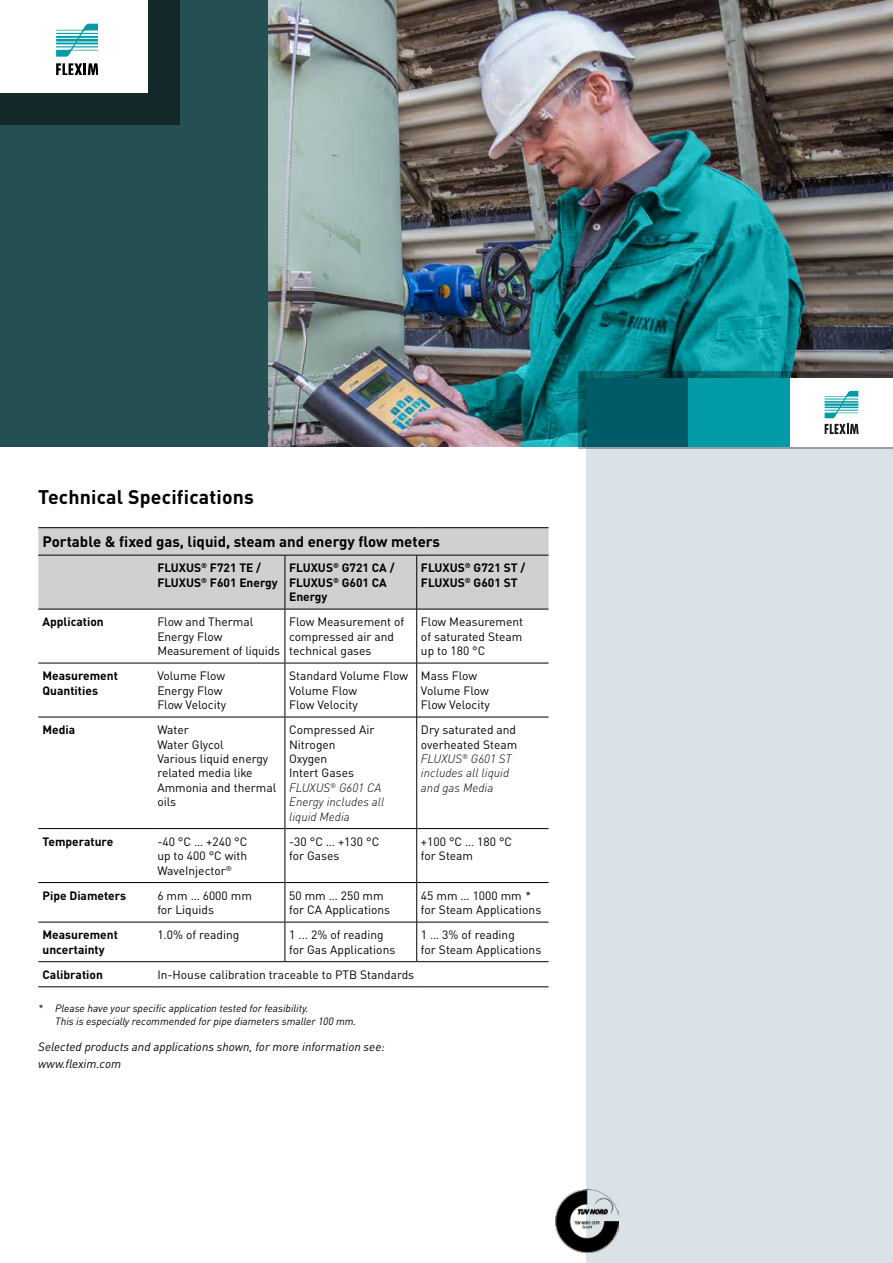
<style>
.page{position:relative;width:893px;height:1263px;background:#fff}
.page>*{position:absolute;margin:0;border:0;box-sizing:border-box;transform-origin:0 0}
.t1{font:700 19.5px "DIN Pro";letter-spacing:.01em;color:#000}
.Aufzählung{font:700 15px "DIN Pro";color:#000}
.Aufzählung-2{font:12px/14.4px "DIN Pro";color:#000}
.Aufzählung-3{font:700 12px/14.4px "DIN Pro";color:#000}
.Aufzählung-4{font:italic 300 12px/14.4px "DIN Pro";color:#000}
.Head_13_pt_bold{font:italic 12px/16.5px "DIN Pro";color:#000}
.t2{font:italic 10.5px/12.6px "DIN Pro";color:#000}
.s1{font-weight:400;font-style:normal}
.s2{font-style:italic}
.s3{color:#fff}
</style>
<div class="page">
<hr style="left:0;top:446px;width:1px;height:817px;background:#f6f8f9">
<div style="left:587px;top:0;width:306px;height:1263px;background:#dae2e7"></div>
<hr style="left:892px;top:489px;width:1px;height:61px;background:#005b68">
<img style="left:556px;top:1189px;width:62px;height:63px">
<div style="left:38px;top:528px;width:511px;height:81px;background:#d0d0d0"></div>
<hr style="left:38px;top:527px;width:115px;height:1px;background:#000">
<hr style="left:153px;top:527px;width:132px;height:1px;background:#000">
<hr style="left:285px;top:527px;width:132px;height:1px;background:#000">
<hr style="left:417px;top:527px;width:132px;height:1px;background:#000">
<hr style="left:38px;top:609px;width:115px;height:1px;background:#000">
<hr style="left:153px;top:609px;width:132px;height:1px;background:#000">
<hr style="left:38px;top:663px;width:115px;height:1px;background:#000">
<hr style="left:153px;top:663px;width:132px;height:1px;background:#000">
<hr style="left:285px;top:663px;width:131px;height:1px;background:#000">
<hr style="left:417px;top:663px;width:132px;height:1px;background:#000">
<hr style="left:38px;top:717px;width:115px;height:1px;background:#000">
<hr style="left:153px;top:717px;width:132px;height:1px;background:#000">
<hr style="left:285px;top:717px;width:131px;height:1px;background:#000">
<hr style="left:417px;top:717px;width:132px;height:1px;background:#000">
<hr style="left:38px;top:828px;width:115px;height:1px;background:#000">
<hr style="left:153px;top:828px;width:132px;height:1px;background:#000">
<hr style="left:285px;top:828px;width:131px;height:1px;background:#000">
<hr style="left:417px;top:828px;width:132px;height:1px;background:#000">
<hr style="left:38px;top:882px;width:115px;height:1px;background:#000">
<hr style="left:153px;top:882px;width:132px;height:1px;background:#000">
<hr style="left:285px;top:882px;width:131px;height:1px;background:#000">
<hr style="left:417px;top:882px;width:132px;height:1px;background:#000">
<hr style="left:38px;top:922px;width:115px;height:1px;background:#000">
<hr style="left:153px;top:922px;width:132px;height:1px;background:#000">
<hr style="left:285px;top:922px;width:131px;height:1px;background:#000">
<hr style="left:417px;top:922px;width:132px;height:1px;background:#000">
<hr style="left:38px;top:961px;width:115px;height:1px;background:#000">
<hr style="left:153px;top:961px;width:132px;height:1px;background:#000">
<hr style="left:285px;top:961px;width:132px;height:1px;background:#000">
<hr style="left:417px;top:961px;width:132px;height:1px;background:#000">
<hr style="left:38px;top:986px;width:115px;height:1px;background:#000">
<hr style="left:153px;top:986px;width:132px;height:1px;background:#000">
<hr style="left:285px;top:986px;width:132px;height:1px;background:#000">
<hr style="left:417px;top:986px;width:132px;height:1px;background:#000">
<hr style="left:38px;top:555px;width:115px;height:1px;background:#000">
<hr style="left:153px;top:555px;width:132px;height:1px;background:#000">
<hr style="left:285px;top:609px;width:1px;height:54px;background:#000">
<hr style="left:285px;top:663px;width:1px;height:54px;background:#000">
<hr style="left:285px;top:717px;width:1px;height:111px;background:#000">
<hr style="left:285px;top:828px;width:1px;height:54px;background:#000">
<hr style="left:285px;top:882px;width:1px;height:40px;background:#000">
<hr style="left:285px;top:922px;width:1px;height:39px;background:#000">
<hr style="left:416px;top:609px;width:1px;height:54px;background:#000">
<hr style="left:416px;top:663px;width:1px;height:54px;background:#000">
<hr style="left:416px;top:717px;width:1px;height:111px;background:#000">
<hr style="left:416px;top:828px;width:1px;height:54px;background:#000">
<hr style="left:416px;top:882px;width:1px;height:40px;background:#000">
<hr style="left:416px;top:922px;width:1px;height:39px;background:#000">
<hr style="left:285px;top:555px;width:132px;height:1px;background:#000">
<hr style="left:285px;top:555px;width:1px;height:54px;background:#000">
<hr style="left:285px;top:609px;width:132px;height:1px;background:#000">
<hr style="left:417px;top:555px;width:132px;height:1px;background:#000">
<hr style="left:416px;top:555px;width:1px;height:54px;background:#000">
<hr style="left:417px;top:609px;width:132px;height:1px;background:#000">
<img style="left:268px;top:0;width:625px;height:446px">
<div style="left:578px;top:372px;width:315px;height:77px;background:#000;opacity:.3"></div>
<div style="left:587px;top:378px;width:101px;height:68px;background:#005b68"></div>
<div style="left:688px;top:378px;width:102px;height:68px;background:#009ba4"></div>
<div style="left:790px;top:378px;width:103px;height:68px;background:#fff"></div>
<svg style="left:825px;top:391px;width:33px;height:27px"></svg>
<svg style="left:825px;top:424px;width:34px;height:10px"></svg>
<div style="left:0;top:0;width:268px;height:446px;background:#245053"></div>
<div style="left:0;top:0;width:180px;height:125px;background:#122829"></div>
<div style="left:0;top:0;width:148px;height:92px;background:#fff"></div>
<svg style="left:56px;top:24px;width:42px;height:33px"></svg>
<svg style="left:56px;top:63px;width:42px;height:11px"></svg>
<p class="t1" style="left:38px;top:481px;width:217px">Technical Specifications</p>
<p class="Aufzählung" style="left:43px;top:529px;width:399px">Portable &amp; fixed gas, liquid, steam and energy flow meters</p>
<p class="Aufzählung-3" style="left:157px;top:559px;width:122px">FLUXUS<sup>®</sup> F721 TE /<br>FLUXUS<sup>®</sup> F601 Energy</p>
<p class="Aufzählung-3" style="left:289px;top:559px;width:107px">FLUXUS<sup>®</sup> G721 CA /<br>FLUXUS<sup>®</sup> G601 CA<br>Energy</p>
<p class="Aufzählung-3" style="left:421px;top:559px;width:106px">FLUXUS<sup>®</sup> G721 ST /<br>FLUXUS<sup>®</sup> G601 ST</p>
<p class="Aufzählung-3" style="left:43px;top:613px;width:63px">Application</p>
<p class="Aufzählung-2" style="left:157px;top:613px;width:124px">Flow and Thermal<br>Energy Flow<br>Measurement of liquids</p>
<p class="Aufzählung-2" style="left:289px;top:613px;width:117px">Flow Measurement of compressed air and technical gases</p>
<p class="Aufzählung-2" style="left:421px;top:613px;width:104px;text-align:justify">Flow Measurement of saturated Steam up to 180 °C</p>
<p class="Aufzählung-3" style="left:43px;top:667px;width:77px">Measurement<br>Quantities</p>
<p class="Aufzählung-2" style="left:157px;top:667px;width:70px">Volume Flow<br>Energy Flow<br>Flow Velocity</p>
<p class="Aufzählung-2" style="left:289px;top:667px;width:121px">Standard Volume Flow<br>Volume Flow<br>Flow Velocity</p>
<p class="Aufzählung-2" style="left:421px;top:667px;width:70px">Mass Flow<br>Volume Flow<br>Flow Velocity</p>
<p class="Aufzählung-3" style="left:43px;top:721px;width:34px">Media</p>
<p class="Aufzählung-2" style="left:157px;top:721px;width:120px">Water<br>Water Glycol<br>Various liquid energy related media like<br>Ammonia and thermal oils</p>
<p class="Aufzählung-4" style="left:289px;top:722px;width:97px"><span class="s1">Compressed Air<br>Nitrogen<br>Oxygen<br>Intert Gases<br></span>FLUXUS<sup>®</sup> G601 CA<br>Energy includes all liquid Media</p>
<p class="Aufzählung-4" style="left:421px;top:722px;width:98px"><span class="s1">Dry saturated and overheated Steam<br></span>FLUXUS<sup>®</sup> G601 ST includes all liquid and gas Media</p>
<p class="Aufzählung-3" style="left:43px;top:833px;width:72px">Temperature</p>
<p class="Aufzählung-2" style="left:157px;top:833px;width:92px;text-align:justify">-40 °C … +240 °C up to 400 °C with WaveInjector<sup>®</sup></p>
<p class="Aufzählung-2" style="left:289px;top:833px;width:92px">-30 °C … +130 °C for Gases</p>
<p class="Aufzählung-2" style="left:421px;top:833px;width:93px">+100 °C … 180 °C for Steam</p>
<p class="Aufzählung-3" style="left:43px;top:887px;width:85px">Pipe Diameters</p>
<p class="Aufzählung-2" style="left:157px;top:887px;width:96px">6 mm … 6000 mm for Liquids</p>
<p class="Aufzählung-2" style="left:289px;top:887px;width:102px">50 mm … 250 mm for CA Applications</p>
<p class="Aufzählung-2" style="left:421px;top:887px;width:122px">45 mm … 1000 mm <span class="s2">* </span>for Steam Applications</p>
<p class="Aufzählung-3" style="left:43px;top:926px;width:77px">Measurement uncertainty</p>
<p class="Aufzählung-2" style="left:157px;top:926px;width:84px">1.0% of reading</p>
<p class="Aufzählung-2" style="left:289px;top:926px;width:108px">1 ... 2% of reading for Gas Applications</p>
<p class="Aufzählung-2" style="left:421px;top:926px;width:122px">1 … 3% of reading<br>for Steam Applications</p>
<p class="Aufzählung-3" style="left:43px;top:966px;width:62px">Calibration</p>
<p class="Aufzählung-2" style="left:157px;top:966px;width:258px">In-House calibration traceable to PTB Standards</p>
<p class="t2" style="left:55px;top:1001px;width:303px;text-indent:-17px">*<span class="s3">*</span> Please have your specific application tested for feasibility.<br>This is especially recommended for pipe diameters smaller 100 mm.</p>
<p class="Head_13_pt_bold" style="left:38px;top:1037px;width:348px">Selected products and applications shown, for more information see: www.flexim.com</p>
</div>
